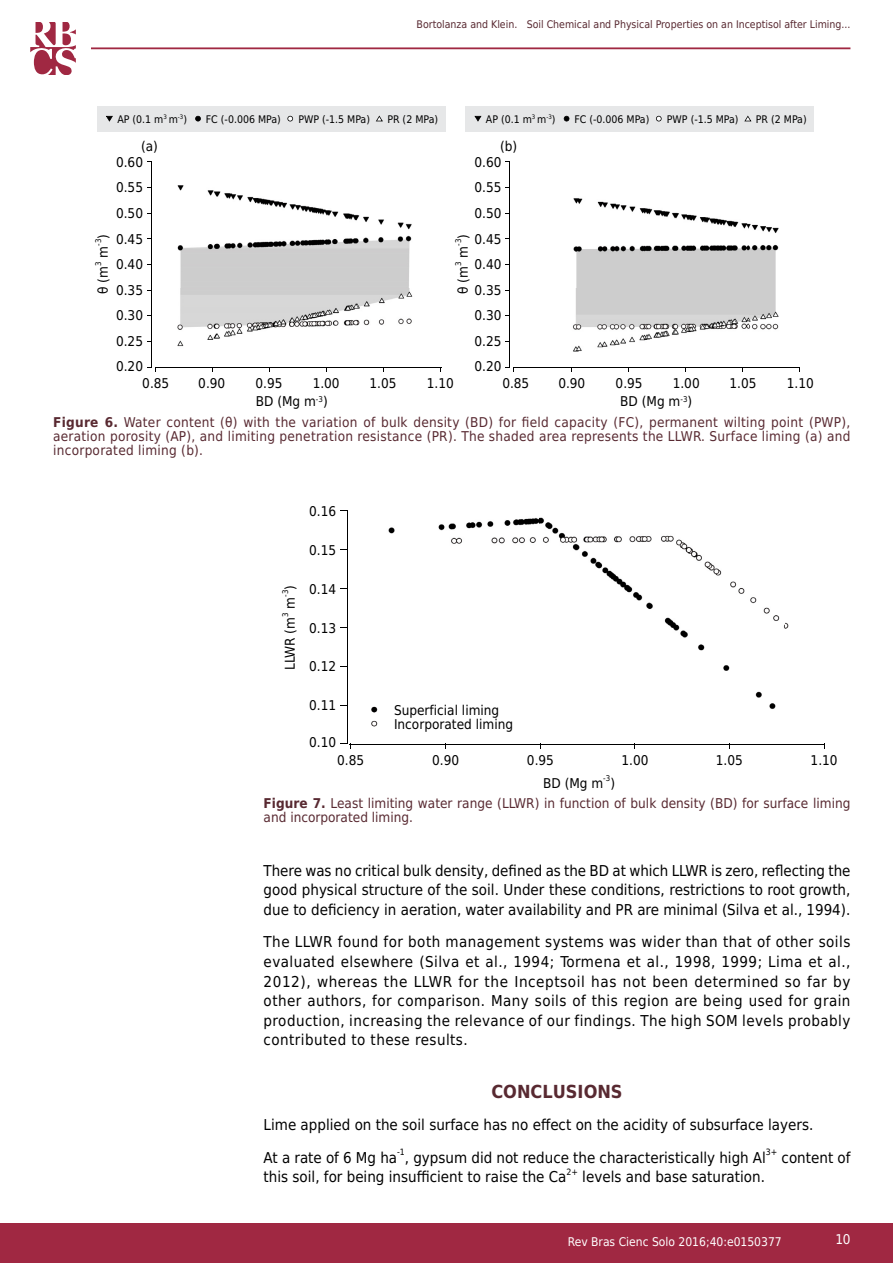
<style>
.page{position:relative;width:893px;height:1263px;background:#fff}
.page>*{position:absolute;margin:0;border:0;box-sizing:border-box;transform-origin:0 0}
.t1{font:700 18px "DejaVu Sans Condensed";color:#582931}
.t2{font:15px/19.5px "DejaVu Sans Condensed";color:#000;text-align:justify}
.t3{font:13.5px/14.2px "DejaVu Sans Condensed";color:#582931;text-align:justify}
.t4{font:13.5px/25.5px "DejaVu Sans Condensed";color:#000;text-align:justify}
.t5{font:13.5px "DejaVu Sans Condensed";color:#fff}
.t6{font:12px "DejaVu Sans Condensed";color:#fff}
.t7{font:10.5px "DejaVu Sans Condensed";color:#000}
.t8{font:10.5px "DejaVu Sans Condensed";color:#582931}
.t9{font:8.7px "DejaVu Sans Condensed";color:#000}
.t10{font:7.8px "DejaVu Sans Condensed";color:#000}
.s1{font-weight:700}
</style>
<div class="page">
<div style="left:0;top:1223px;width:893px;height:40px;background:#a02842"></div>
<hr style="left:91px;top:47px;width:759px;height:2px;background:#a02842">
<svg style="left:30px;top:22px;width:46px;height:52px"></svg>
<div style="left:97px;top:106px;width:349px;height:26px;background:#e6e7e8"></div>
<img style="left:147px;top:185px;width:632px;height:187px">
<hr style="left:151px;top:161px;width:1px;height:207px;background:#000">
<hr style="left:155px;top:367px;width:286px;height:1px;background:#000">
<svg style="left:147px;top:367px;width:9px;height:5px"></svg>
<hr style="left:509px;top:161px;width:1px;height:207px;background:#000">
<hr style="left:514px;top:367px;width:286px;height:1px;background:#000">
<svg style="left:505px;top:367px;width:10px;height:5px"></svg>
<svg style="left:106px;top:116px;width:7px;height:6px"></svg>
<svg style="left:376px;top:116px;width:7px;height:5px"></svg>
<svg style="left:195px;top:116px;width:6px;height:5px"></svg>
<svg style="left:287px;top:116px;width:6px;height:5px"></svg>
<div style="left:465px;top:106px;width:349px;height:26px;background:#e6e7e8"></div>
<svg style="left:474px;top:116px;width:7px;height:6px"></svg>
<svg style="left:744px;top:116px;width:7px;height:5px"></svg>
<svg style="left:564px;top:116px;width:5px;height:5px"></svg>
<svg style="left:656px;top:116px;width:6px;height:5px"></svg>
<img style="left:340px;top:510px;width:485px;height:234px">
<hr style="left:347px;top:510px;width:1px;height:234px;background:#000">
<hr style="left:350px;top:744px;width:475px;height:1px;background:#000">
<svg style="left:341px;top:743px;width:10px;height:6px"></svg>
<p class="t8" style="left:417px;top:16px;width:435px">Bortolanza and Klein. Soil Chemical and Physical Properties on an Inceptisol after Liming...</p>
<p class="t7" style="left:117px;top:110px;width:71px">AP (0.1 m<sup>3</sup> m<sup>-3</sup>)</p>
<p class="t7" style="left:206px;top:110px;width:77px">FC (-0.006 MPa)</p>
<p class="t7" style="left:298px;top:110px;width:73px">PWP (-1.5 MPa)</p>
<p class="t7" style="left:387px;top:110px;width:52px">PR (2 MPa)</p>
<p class="t7" style="left:486px;top:110px;width:71px">AP (0.1 m<sup>3</sup> m<sup>-3</sup>)</p>
<p class="t7" style="left:574px;top:110px;width:77px">FC (-0.006 MPa)</p>
<p class="t7" style="left:667px;top:110px;width:73px">PWP (-1.5 MPa)</p>
<p class="t7" style="left:756px;top:110px;width:52px">PR (2 MPa)</p>
<p class="t4" style="left:141px;top:133px;width:18px">(a)</p>
<p class="t4" style="left:500px;top:133px;width:19px">(b)</p>
<p class="t4" style="left:116px;top:149px;width:29px">0.60<br>0.55<br>0.50</p>
<p class="t4" style="left:475px;top:149px;width:29px">0.60<br>0.55<br>0.50</p>
<p class="t4" style="left:90px;top:239px;width:6px;rotate:-90deg">)</p>
<p class="t4" style="left:116px;top:226px;width:29px">0.45</p>
<p class="t10" style="left:92px;top:246px;width:9px;rotate:-90deg">-3</p>
<p class="t4" style="left:90px;top:258px;width:13px;rotate:-90deg">m</p>
<p class="t4" style="left:450px;top:239px;width:6px;rotate:-90deg">)</p>
<p class="t4" style="left:475px;top:226px;width:29px">0.45</p>
<p class="t10" style="left:452px;top:246px;width:9px;rotate:-90deg">-3</p>
<p class="t4" style="left:450px;top:258px;width:13px;rotate:-90deg">m</p>
<p class="t4" style="left:116px;top:251px;width:29px">0.40</p>
<p class="t10" style="left:92px;top:266px;width:6px;rotate:-90deg">3</p>
<p class="t4" style="left:90px;top:294px;width:29px;rotate:-90deg">θ (m</p>
<p class="t4" style="left:116px;top:277px;width:29px">0.35</p>
<p class="t4" style="left:475px;top:251px;width:29px">0.40</p>
<p class="t10" style="left:452px;top:266px;width:6px;rotate:-90deg">3</p>
<p class="t4" style="left:450px;top:294px;width:29px;rotate:-90deg">θ (m</p>
<p class="t4" style="left:475px;top:277px;width:29px">0.35</p>
<p class="t4" style="left:116px;top:302px;width:29px">0.30</p>
<p class="t4" style="left:475px;top:302px;width:29px">0.30</p>
<p class="t4" style="left:116px;top:328px;width:29px">0.25</p>
<p class="t4" style="left:475px;top:328px;width:29px">0.25</p>
<p class="t4" style="left:116px;top:354px;width:29px">0.20</p>
<p class="t4" style="left:475px;top:354px;width:29px">0.20</p>
<p class="t4" style="left:142px;top:370px;width:29px">0.85</p>
<p class="t4" style="left:198px;top:370px;width:29px">0.90</p>
<p class="t4" style="left:256px;top:370px;width:29px">0.95</p>
<p class="t4" style="left:313px;top:370px;width:29px">1.00</p>
<p class="t4" style="left:369px;top:370px;width:29px">1.05</p>
<p class="t4" style="left:427px;top:370px;width:29px">1.10</p>
<p class="t4" style="left:502px;top:370px;width:29px">0.85</p>
<p class="t4" style="left:558px;top:370px;width:29px">0.90</p>
<p class="t4" style="left:616px;top:370px;width:29px">0.95</p>
<p class="t4" style="left:673px;top:370px;width:29px">1.00</p>
<p class="t4" style="left:729px;top:370px;width:29px">1.05</p>
<p class="t4" style="left:787px;top:370px;width:29px">1.10</p>
<p class="t4" style="left:256px;top:389px;width:73px">BD (Mg m<sup>-3</sup>)</p>
<p class="t4" style="left:620px;top:389px;width:73px">BD (Mg m<sup>-3</sup>)</p>
<p class="t3" style="left:53px;top:414px;width:799px"><span class="s1">Figure 6.</span> Water content (θ) with the variation of bulk density (BD) for field capacity (FC), permanent wilting point (PWP), aeration porosity (AP), and limiting penetration resistance (PR). The shaded area represents the LLWR. Surface liming (a) and incorporated liming (b).</p>
<p class="t4" style="left:277px;top:590px;width:6px;rotate:-90deg">)</p>
<p class="t10" style="left:279px;top:597px;width:9px;rotate:-90deg">-3</p>
<p class="t4" style="left:277px;top:608px;width:13px;rotate:-90deg">m</p>
<p class="t10" style="left:279px;top:617px;width:6px;rotate:-90deg">3</p>
<p class="t4" style="left:277px;top:670px;width:55px;rotate:-90deg">LLWR (m</p>
<p class="t4" style="left:309px;top:498px;width:29px">0.16</p>
<p class="t4" style="left:309px;top:537px;width:29px">0.15</p>
<p class="t4" style="left:309px;top:576px;width:29px">0.14</p>
<p class="t4" style="left:309px;top:615px;width:29px">0.13</p>
<p class="t4" style="left:309px;top:653px;width:29px">0.12</p>
<p class="t4" style="left:309px;top:692px;width:29px">0.11</p>
<p class="t4" style="left:309px;top:730px;width:29px">0.10</p>
<p class="t4" style="left:394px;top:703px;width:121px;line-height:13.8px">Superficial liming<br>Incorporated liming</p>
<p class="t4" style="left:337px;top:747px;width:29px">0.85</p>
<p class="t4" style="left:432px;top:747px;width:29px">0.90</p>
<p class="t4" style="left:527px;top:747px;width:29px">0.95</p>
<p class="t4" style="left:621px;top:747px;width:29px">1.00</p>
<p class="t4" style="left:716px;top:747px;width:29px">1.05</p>
<p class="t4" style="left:811px;top:747px;width:29px">1.10</p>
<p class="t4" style="left:543px;top:770px;width:62px">BD (Mg m</p>
<p class="t10" style="left:603px;top:772px;width:9px">-3</p>
<p class="t4" style="left:610px;top:770px;width:6px">)</p>
<p class="t3" style="left:264px;top:795px;width:588px"><span class="s1">Figure 7.</span> Least limiting water range (LLWR) in function of bulk density (BD) for surface liming and incorporated liming.</p>
<p class="t2" style="left:264px;top:860px;width:588px">There was no critical bulk density, defined as the BD at which LLWR is zero, reflecting the good physical structure of the soil. Under these conditions, restrictions to root growth, due to deficiency in aeration, water availability and PR are minimal (Silva et al., 1994).</p>
<p class="t2" style="left:264px;top:932px;width:588px">The LLWR found for both management systems was wider than that of other soils evaluated elsewhere (Silva et al., 1994; Tormena et al., 1998, 1999; Lima et al., 2012), whereas the LLWR for the Inceptsoil has not been determined so far by other authors, for comparison. Many soils of this region are being used for grain production, increasing the relevance of our findings. The high SOM levels probably contributed to these results.</p>
<p class="t1" style="left:491px;top:1077px;width:133px">CONCLUSIONS</p>
<p class="t2" style="left:264px;top:1108px;width:551px;line-height:32.2px">Lime applied on the soil surface has no effect on the acidity of subsurface layers.<br>At a rate of 6 Mg ha</p>
<p class="t9" style="left:397px;top:1145px;width:9px">-1</p>
<p class="t2" style="left:405px;top:1147px;width:362px">, gypsum did not reduce the characteristically high Al</p>
<p class="t9" style="left:766px;top:1145px;width:13px">3+</p>
<p class="t2" style="left:782px;top:1147px;width:70px">content of</p>
<p class="t2" style="left:264px;top:1167px;width:304px">this soil, for being insufficient to raise the Ca</p>
<p class="t9" style="left:566px;top:1165px;width:13px">2+</p>
<p class="t2" style="left:582px;top:1167px;width:184px">levels and base saturation.</p>
<p class="t6" style="left:568px;top:1231px;width:215px">Rev Bras Cienc Solo 2016;40:e0150377</p>
<p class="t5" style="left:835px;top:1228px;width:17px">10</p>
</div>
